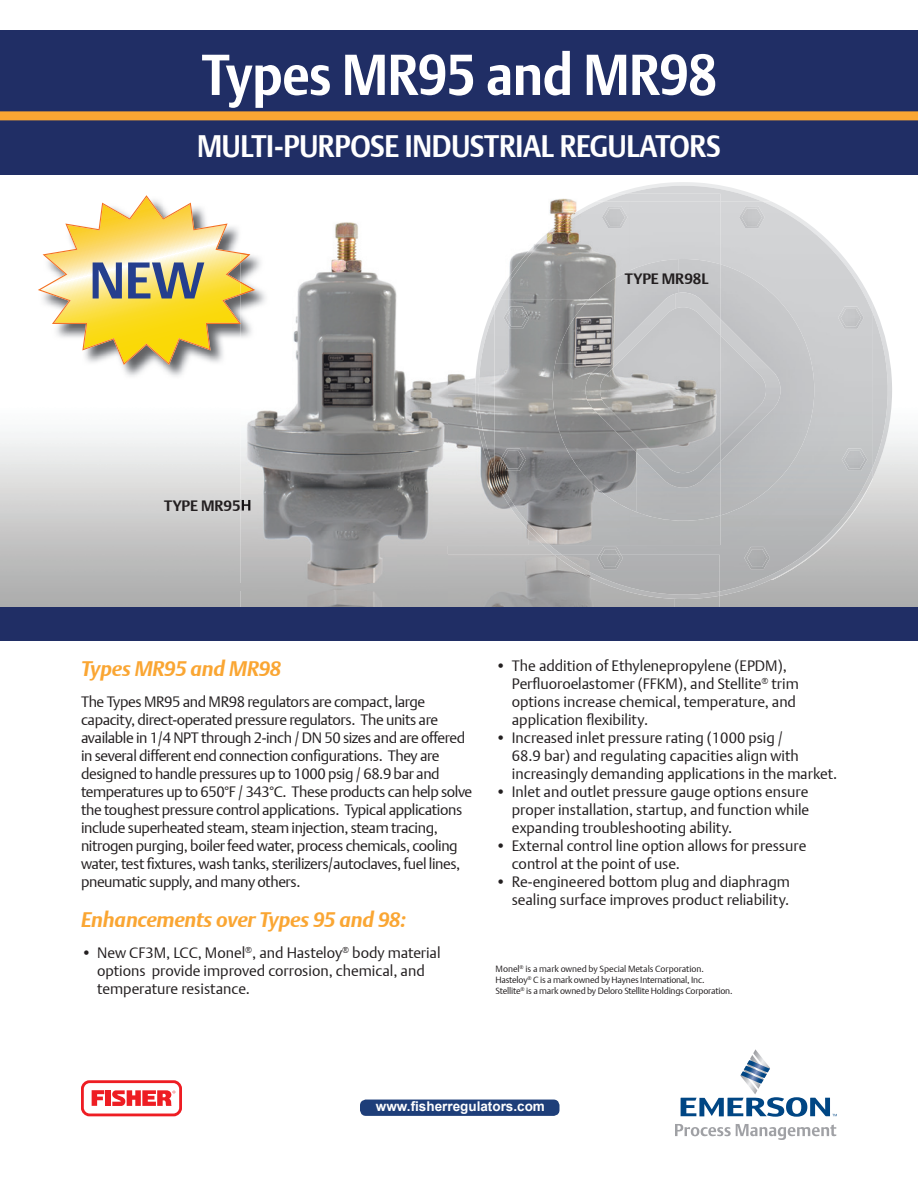
<style>
.page{position:relative;width:918px;height:1188px;background:#fff}
.page>*{position:absolute;margin:0;border:0;box-sizing:border-box;transform-origin:0 0}
.t1{font:700 57px "DTL Argo T";letter-spacing:-.01em;color:#fff;scale:.9 1}
.t2{font:700 51px "DTL Argo T";color:#253f8e}
.t3{font:700 31.05px "DTL Argo T";letter-spacing:-.01em;color:#fff;scale:.9 1}
.t4{font:italic 700 21px "DTL Argo T";letter-spacing:-.01em;color:#faa633}
.t5{font:15px/18px "DTL Argo T Light";letter-spacing:-.015em;color:#231f20}
.t6{font:700 15px "DTL Argo T";color:#231f20}
.t7{font:700 13.5px "Arial";color:#fff}
.t8{font:9px/10.8px "DTL Argo T Light";letter-spacing:-.02em;color:#231f20}
</style>
<div class="page">
<img style="left:0;top:182px;width:892px;height:425px">
<svg style="left:681px;top:1049px;width:156px;height:68px"></svg>
<svg style="left:675px;top:1124px;width:161px;height:16px"></svg>
<svg style="left:81px;top:1080px;width:101px;height:36px"></svg>
<div style="left:360px;top:1100px;width:200px;height:16px;background:#1e3e79;border-radius:6px"></div>
<img style="left:615px;top:182px;width:68px;height:12px">
<img style="left:656px;top:186px;width:27px;height:2px">
<img style="left:543px;top:202px;width:330px;height:378px">
<div style="left:720px;top:202px;width:52px;height:73px;background:#d2d3d5"></div>
<img style="left:720px;top:275px;width:94px;height:240px">
<img style="left:720px;top:319px;width:61px;height:142px">
<img style="left:720px;top:335px;width:46px;height:110px">
<img style="left:739px;top:206px;width:26px;height:22px">
<img style="left:742px;top:208px;width:20px;height:18px">
<img style="left:838px;top:307px;width:26px;height:22px">
<img style="left:841px;top:309px;width:20px;height:18px">
<img style="left:842px;top:448px;width:25px;height:23px">
<img style="left:844px;top:451px;width:21px;height:17px">
<img style="left:744px;top:547px;width:26px;height:22px">
<img style="left:747px;top:549px;width:20px;height:18px">
<img style="left:599px;top:547px;width:22px;height:8px">
<img style="left:602px;top:549px;width:16px;height:6px">
<div style="left:0;top:119px;width:918px;height:56px;background:#202e65"></div>
<div style="left:0;top:30px;width:918px;height:83px;background:#202e65"></div>
<svg style="left:0;top:111px;width:918px;height:9px;background:#f0a135"></svg>
<img style="left:398px;top:194px;width:197px;height:50px">
<img style="left:448px;top:244px;width:27px;height:150px">
<img style="left:448px;top:394px;width:47px;height:151px">
<img style="left:595px;top:194px;width:9px;height:8px">
<img style="left:475px;top:320px;width:4px;height:63px">
<img style="left:604px;top:194px;width:116px;height:8px">
<img style="left:479px;top:311px;width:16px;height:158px">
<img style="left:496px;top:217px;width:4px;height:83px">
<img style="left:500px;top:202px;width:130px;height:98px">
<div style="left:630px;top:202px;width:90px;height:57px;background:#d3d4d6"></div>
<img style="left:495px;top:300px;width:60px;height:147px">
<img style="left:495px;top:447px;width:135px;height:98px">
<div style="left:630px;top:512px;width:90px;height:33px;background:#b3b5b6"></div>
<img style="left:555px;top:259px;width:123px;height:105px">
<img style="left:678px;top:259px;width:42px;height:34px">
<img style="left:553px;top:364px;width:83px;height:148px">
<div style="left:636px;top:488px;width:84px;height:33px;background:#b4b5b7"></div>
<img style="left:585px;top:294px;width:90px;height:145px">
<img style="left:675px;top:293px;width:45px;height:14px">
<img style="left:623px;top:473px;width:97px;height:15px">
<img style="left:600px;top:307px;width:120px;height:166px">
<img style="left:602px;top:206px;width:26px;height:22px">
<img style="left:605px;top:208px;width:20px;height:18px">
<img style="left:504px;top:307px;width:25px;height:22px">
<img style="left:506px;top:309px;width:21px;height:18px">
<img style="left:500px;top:448px;width:26px;height:23px">
<img style="left:503px;top:451px;width:20px;height:17px">
<img style="left:448px;top:555px;width:226px;height:52px">
<img style="left:674px;top:599px;width:46px;height:8px">
<img style="left:596px;top:580px;width:124px;height:19px">
<img style="left:607px;top:580px;width:113px;height:15px">
<img style="left:554px;top:555px;width:8px;height:25px">
<img style="left:562px;top:555px;width:158px;height:25px">
<img style="left:597px;top:555px;width:26px;height:14px">
<img style="left:600px;top:555px;width:20px;height:12px">
<div style="left:241px;top:591px;width:156px;height:16px;background:#afafae"></div>
<img style="left:397px;top:591px;width:51px;height:16px">
<img style="left:39px;top:196px;width:230px;height:183px">
<svg style="left:38px;top:195px;width:217px;height:170px"></svg>
<div style="left:0;top:607px;width:918px;height:33px;background:#202e65"></div>
<img style="left:269px;top:216px;width:129px;height:105px">
<img style="left:241px;top:321px;width:157px;height:210px">
<img style="left:241px;top:531px;width:207px;height:60px">
<img style="left:398px;top:216px;width:50px;height:329px">
<img style="left:397px;top:555px;width:51px;height:28px">
<svg style="left:241px;top:500px;width:9px;height:11px"></svg>
<img style="left:241px;top:216px;width:28px;height:163px">
<img style="left:241px;top:253px;width:14px;height:71px">
<h1 class="t1" style="left:202px;top:41px;width:574px">Types MR95 and MR98</h1>
<h3 class="t3" style="left:197px;top:128px;width:584px">MULTI-PURPOSE INDUSTRIAL REGULATORS</h3>
<h2 class="t2" style="left:89px;top:250px;width:117px">NEW</h2>
<p class="t6" style="left:625px;top:270px;width:85px">TYPE MR98L</p>
<p class="t6" style="left:164px;top:496px;width:89px">TYPE MR95H</p>
<h3 class="t4" style="left:81px;top:656px;width:202px">Types MR95 and MR98</h3>
<p class="t5" style="left:81px;top:693px;width:393px">The Types MR95 and MR98 regulators are compact, large capacity, direct-operated pressure regulators. The units are available in 1/4 NPT through 2-inch / DN 50 sizes and are offered in several different end connection configurations. They are designed to handle pressures up to 1000 psig / 68.9 bar and temperatures up to 650°F / 343°C. These products can help solve the toughest pressure control applications. Typical applications include superheated steam, steam injection, steam tracing, nitrogen purging, boiler feed water, process chemicals, cooling water, test fixtures, wash tanks, sterilizers/autoclaves, fuel lines, pneumatic supply, and many others.</p>
<h3 class="t4" style="left:81px;top:907px;width:326px">Enhancements over Types 95 and 98:</h3>
<p class="t5" style="left:97px;top:944px;width:345px;text-indent:-16px">• New CF3M, LCC, Monel<sup>®</sup>, and Hasteloy<sup>®</sup> body material options provide improved corrosion, chemical, and temperature resistance.</p>
<p class="t5" style="left:512px;top:657px;width:289px;text-indent:-16px">• The addition of Ethylenepropylene (EPDM), Perfluoroelastomer (FFKM), and Stellite<sup>®</sup> trim options increase chemical, temperature, and application flexibility.</p>
<p class="t5" style="left:512px;top:729px;width:327px;text-indent:-16px">• Increased inlet pressure rating (1000 psig /<br>68.9 bar) and regulating capacities align with increasingly demanding applications in the market.</p>
<p class="t5" style="left:512px;top:783px;width:299px;text-align:justify;text-indent:-16px">• Inlet and outlet pressure gauge options ensure proper installation, startup, and function while expanding troubleshooting ability.</p>
<p class="t5" style="left:512px;top:837px;width:296px;text-indent:-16px">• External control line option allows for pressure control at the point of use.</p>
<p class="t5" style="left:496px;top:873px;width:296px;text-align:right">• Re-engineered bottom plug and diaphragm sealing surface improves product reliability.</p>
<p class="t8" style="left:496px;top:963px;width:238px">Monel<sup>®</sup> is a mark owned by Special Metals Corporation.<br>Hasteloy<sup>®</sup> C is a mark owned by Haynes International, Inc.<br>Stellite<sup>®</sup> is a mark owned by Deloro Stellite Holdings Corporation.</p>
<p class="t7" style="left:376px;top:1098px;width:171px">www.fisherregulators.com</p>
</div>
